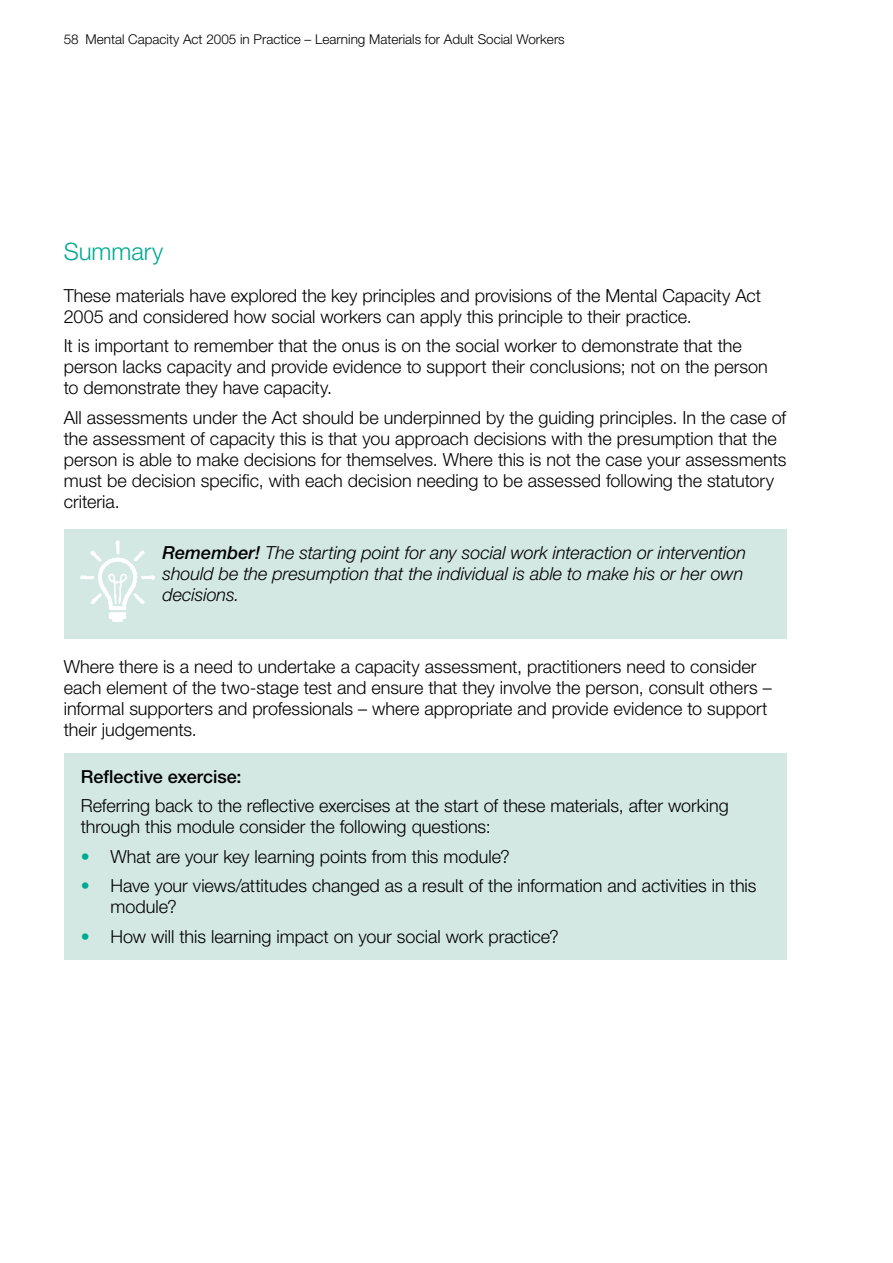
<style>
.page{position:relative;width:893px;height:1263px;background:#fff}
.page>*{position:absolute;margin:0;border:0;box-sizing:border-box;transform-origin:0 0}
.B_Heading{font:300 24px "Helvetica Neue LT Std";letter-spacing:-.005em;color:#00a98f}
.Body_No_Numbers{font:300 18px/21px "Helvetica Neue LT Std";color:#000}
.t1{font:italic 300 18px/21px "Helvetica Neue LT Std";letter-spacing:-.005em;color:#000}
.t2{font:300 13.5px "Helvetica Neue LT Std";color:#000}
.s1{font-weight:500}
.s2{color:#00a98f}
</style>
<div class="page">
<div style="left:64px;top:529px;width:723px;height:110px;background:#d3e8e3"></div>
<img style="left:81px;top:540px;width:73px;height:82px">
<div style="left:64px;top:753px;width:723px;height:207px;background:#d3e8e3"></div>
<p class="t2" style="left:64px;top:31px;width:502px">58 Mental Capacity Act 2005 in Practice – Learning Materials for Adult Social Workers</p>
<h2 class="B_Heading" style="left:64px;top:236px;width:101px">Summary</h2>
<p class="Body_No_Numbers" style="left:64px;top:284px;width:699px">These materials have explored the key principles and provisions of the Mental Capacity Act<br>2005 and considered how social workers can apply this principle to their practice.</p>
<p class="Body_No_Numbers" style="left:64px;top:335px;width:705px">It is important to remember that the onus is on the social worker to demonstrate that the person lacks capacity and provide evidence to support their conclusions; not on the person to demonstrate they have capacity.</p>
<p class="Body_No_Numbers" style="left:64px;top:407px;width:724px">All assessments under the Act should be underpinned by the guiding principles. In the case of the assessment of capacity this is that you approach decisions with the presumption that the person is able to make decisions for themselves. Where this is not the case your assessments must be decision specific, with each decision needing to be assessed following the statutory criteria.</p>
<p class="t1" style="left:162px;top:542px;width:585px"><span class="s1">Remember!</span> The starting point for any social work interaction or intervention should be the presumption that the individual is able to make his or her own decisions.</p>
<p class="Body_No_Numbers" style="left:64px;top:655px;width:709px">Where there is a need to undertake a capacity assessment, practitioners need to consider each element of the two-stage test and ensure that they involve the person, consult others – informal supporters and professionals – where appropriate and provide evidence to support their judgements.</p>
<p class="Body_No_Numbers" style="left:81px;top:761px;width:650px;line-height:29.5px"><span class="s1">Reflective exercise:<br></span>Referring back to the reflective exercises at the start of these materials, after working</p>
<p class="Body_No_Numbers" style="left:81px;top:816px;width:411px">through this module consider the following questions:</p>
<p class="Body_No_Numbers" style="left:81px;top:845px;width:431px"><span class="s2">•</span> What are your key learning points from this module?</p>
<p class="Body_No_Numbers" style="left:111px;top:875px;width:647px;text-indent:-30px"><span class="s2">•</span> Have your views/attitudes changed as a result of the information and activities in this module?</p>
<p class="Body_No_Numbers" style="left:81px;top:925px;width:480px"><span class="s2">•</span> How will this learning impact on your social work practice?</p>
</div>
